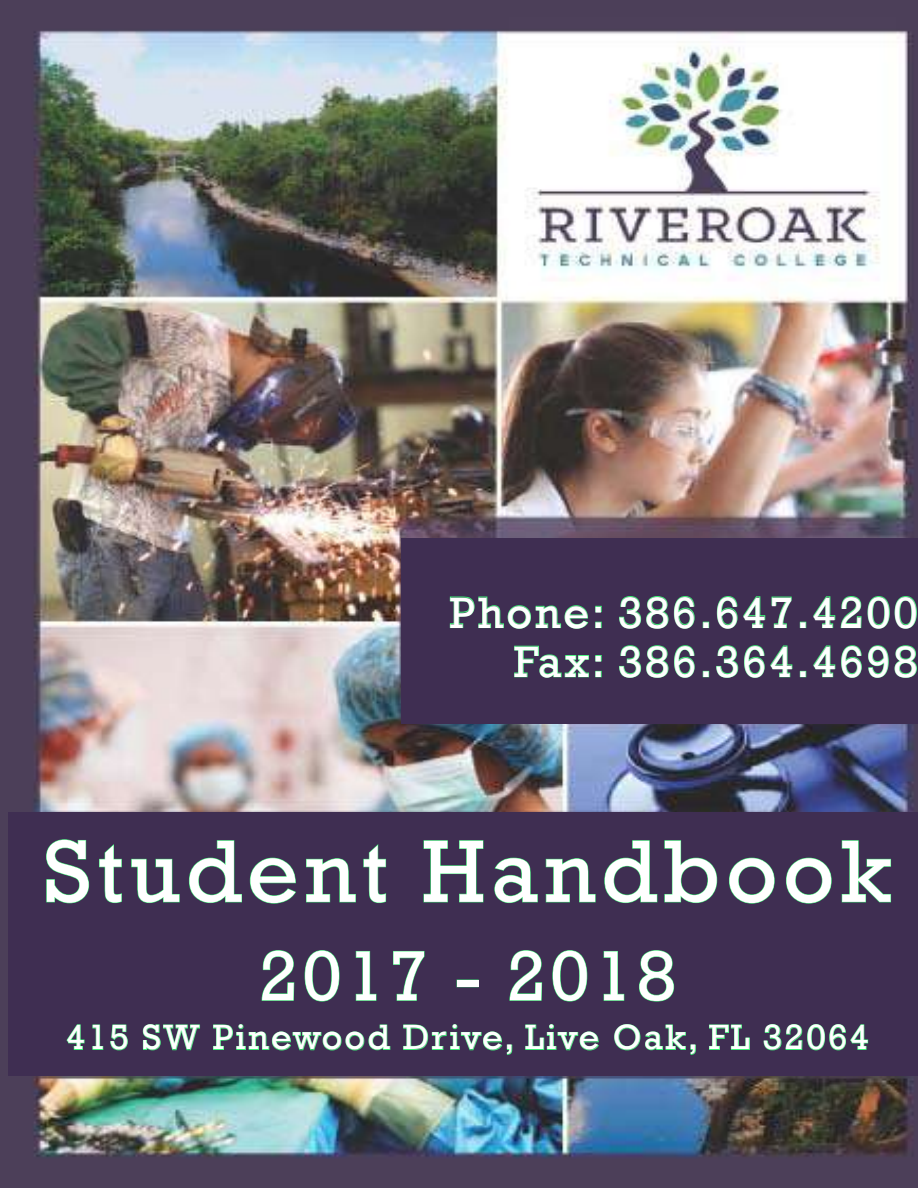
<style>
.page{position:relative;width:918px;height:1188px;background:#fff}
.page>*{position:absolute;margin:0;border:0;box-sizing:border-box;transform-origin:0 0}
.t1{font:90px "Rockwell";letter-spacing:.06em;color:#fff}
.t2{font:72px "Rockwell";letter-spacing:.06em;color:#fff}
.t3{font:45px/49.2px "Rockwell";letter-spacing:.06em;color:#fff;text-align:right}
.t4{font:36px "Rockwell";letter-spacing:.06em;color:#fff}
</style>
<div class="page">
<img style="left:0;top:0;width:918px;height:1188px">
<div style="left:9px;top:812px;width:909px;height:264px;background:#3f2e52"></div>
<svg style="left:46px;top:839px;width:43px;height:65px"></svg>
<svg style="left:99px;top:844px;width:23px;height:59px"></svg>
<svg style="left:131px;top:859px;width:49px;height:44px"></svg>
<svg style="left:189px;top:840px;width:53px;height:63px"></svg>
<svg style="left:250px;top:857px;width:46px;height:47px"></svg>
<svg style="left:306px;top:858px;width:50px;height:45px"></svg>
<svg style="left:363px;top:844px;width:23px;height:59px"></svg>
<svg style="left:423px;top:840px;width:61px;height:63px"></svg>
<svg style="left:494px;top:857px;width:44px;height:46px"></svg>
<svg style="left:546px;top:858px;width:50px;height:45px"></svg>
<svg style="left:604px;top:840px;width:54px;height:63px"></svg>
<svg style="left:664px;top:840px;width:53px;height:63px"></svg>
<svg style="left:729px;top:857px;width:46px;height:47px"></svg>
<svg style="left:786px;top:857px;width:46px;height:47px"></svg>
<svg style="left:841px;top:840px;width:50px;height:63px"></svg>
<svg style="left:261px;top:950px;width:34px;height:51px"></svg>
<svg style="left:304px;top:950px;width:36px;height:52px"></svg>
<svg style="left:356px;top:951px;width:21px;height:50px"></svg>
<svg style="left:393px;top:951px;width:32px;height:50px"></svg>
<div style="left:457px;top:980px;width:21px;height:7px;border:1px solid #3cf376"></div>
<svg style="left:509px;top:950px;width:33px;height:51px"></svg>
<svg style="left:552px;top:950px;width:36px;height:52px"></svg>
<svg style="left:603px;top:951px;width:22px;height:50px"></svg>
<svg style="left:639px;top:950px;width:35px;height:52px"></svg>
<svg style="left:66px;top:1024px;width:19px;height:26px"></svg>
<svg style="left:92px;top:1024px;width:12px;height:26px"></svg>
<svg style="left:110px;top:1024px;width:18px;height:27px"></svg>
<svg style="left:143px;top:1024px;width:57px;height:27px"></svg>
<svg style="left:213px;top:1024px;width:178px;height:27px"></svg>
<svg style="left:403px;top:1024px;width:110px;height:31px"></svg>
<svg style="left:525px;top:1024px;width:74px;height:27px"></svg>
<svg style="left:614px;top:1024px;width:82px;height:31px"></svg>
<svg style="left:709px;top:1024px;width:41px;height:26px"></svg>
<svg style="left:763px;top:1024px;width:105px;height:27px"></svg>
<div style="left:402px;top:538px;width:516px;height:186px;background:#3f2e52"></div>
<svg style="left:450px;top:596px;width:138px;height:33px"></svg>
<svg style="left:595px;top:606px;width:7px;height:22px"></svg>
<svg style="left:619px;top:596px;width:76px;height:33px"></svg>
<svg style="left:703px;top:622px;width:6px;height:6px"></svg>
<svg style="left:717px;top:596px;width:75px;height:33px"></svg>
<svg style="left:800px;top:622px;width:6px;height:6px"></svg>
<svg style="left:813px;top:596px;width:104px;height:33px"></svg>
<svg style="left:514px;top:645px;width:75px;height:33px"></svg>
<svg style="left:595px;top:655px;width:7px;height:23px"></svg>
<svg style="left:619px;top:645px;width:76px;height:33px"></svg>
<svg style="left:703px;top:671px;width:6px;height:6px"></svg>
<svg style="left:716px;top:645px;width:77px;height:33px"></svg>
<svg style="left:800px;top:671px;width:6px;height:6px"></svg>
<svg style="left:813px;top:645px;width:49px;height:33px"></svg>
<svg style="left:868px;top:645px;width:49px;height:33px"></svg>
<p class="t3" style="left:449px;top:589px;width:470px">Phone: 386.647.4200<br>Fax: 386.364.4698</p>
<h1 class="t1" style="left:44px;top:820px;width:849px">Student Handbook</h1>
<h2 class="t2" style="left:259px;top:935px;width:418px">2017 - 2018</h2>
<p class="t4" style="left:66px;top:1017px;width:805px">415 SW Pinewood Drive, Live Oak, FL 32064</p>
</div>
